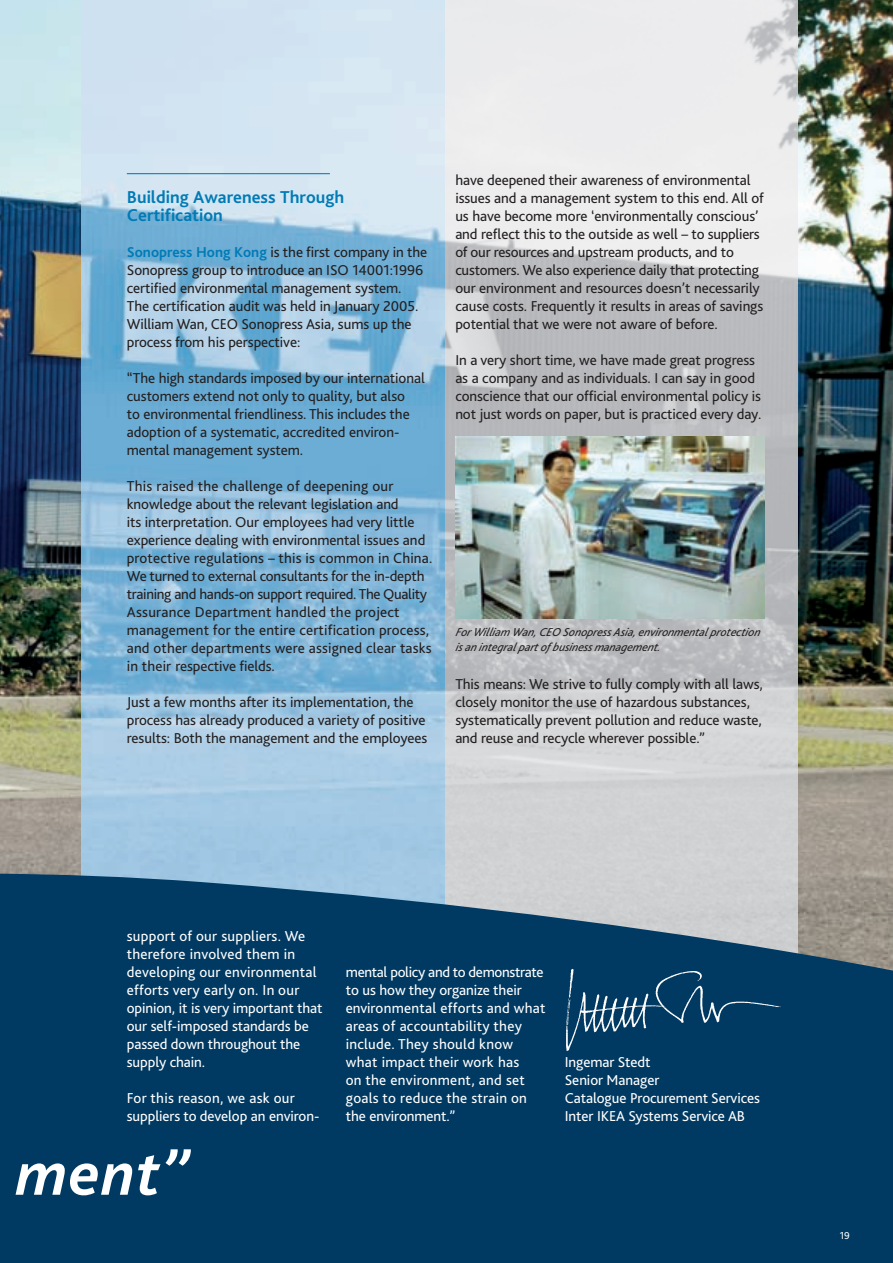
<style>
.page{position:relative;width:893px;height:1263px;background:#fff}
.page>*{position:absolute;margin:0;border:0;box-sizing:border-box;transform-origin:0 0}
.t1{font:italic 700 64.5px "Bliss 2";color:#fff}
.t2{font:700 18px/18px "Bliss 2";color:#007bb6}
.t3{font:15px/18px "Bliss 2";letter-spacing:-.005em;color:#231f20}
.t4{font:15px/18px "Bliss 2";letter-spacing:-.005em;color:#fff}
.t5{font:15px/18px "Bliss 2";letter-spacing:.015em;color:#fff}
.t6{font:italic 12px/15px "Bliss 2";color:#231f20}
.t7{font:10.5px "Bliss 2";color:#fff}
.s1{font-weight:700;color:#007bb6}
</style>
<div class="page">
<img style="left:0;top:0;width:893px;height:1263px">
<p class="t2" style="left:127px;top:189px;width:219px">Building Awareness Through<br>Certification</p>
<p class="t3" style="left:127px;top:244px;width:302px"><span class="s1">Sonopress Hong Kong</span> is the first company in the Sonopress group to introduce an ISO 14001:1996 certified environmental management system.<br>The certification audit was held in January 2005.<br>William Wan, CEO Sonopress Asia, sums up the process from his perspective:</p>
<p class="t3" style="left:127px;top:370px;width:300px">“The high standards imposed by our international customers extend not only to quality, but also<br>to environmental friendliness. This includes the adoption of a systematic, accredited environ&shy;mental management system.</p>
<p class="t3" style="left:127px;top:478px;width:307px">This raised the challenge of deepening our knowledge about the relevant legislation and<br>its interpretation. Our employees had very little experience dealing with environmental issues and protective regulations – this is common in China.<br>We turned to external consultants for the in-depth training and hands-on support required. The Quality Assurance Department handled the project management for the entire certification process, and other departments were assigned clear tasks in their respective fields.</p>
<p class="t3" style="left:127px;top:694px;width:302px">Just a few months after its implementation, the process has already produced a variety of positive results: Both the management and the employees</p>
<p class="t3" style="left:455px;top:172px;width:310px">have deepened their awareness of environmental issues and a management system to this end. All of us have become more ‘environmentally conscious’ and reflect this to the outside as well – to suppliers of our resources and upstream products, and to customers. We also experience daily that protecting our environment and resources doesn’t necessarily cause costs. Frequently it results in areas of savings potential that we were not aware of before.</p>
<p class="t3" style="left:455px;top:352px;width:308px">In a very short time, we have made great progress as a company and as individuals. I can say in good conscience that our official environmental policy is not just words on paper, but is practiced every day.</p>
<p class="t6" style="left:455px;top:626px;width:309px">ForWilliam Wan, CEO Sonop ressAsia, environmentalp rotection isan integralpartof businessmanagement.</p>
<p class="t3" style="left:455px;top:676px;width:309px">This means: We strive to fully comply with all laws, closely monitor the use of hazardous substances, systematically prevent pollution and reduce waste, and reuse and recycle wherever possible.”</p>
<p class="t4" style="left:127px;top:928px;width:197px">support of our suppliers. We therefore involved them in developing our environmental efforts very early on. In our opinion, it is very important that our self-imposed standards be passed down throughout the supply chain.</p>
<p class="t4" style="left:127px;top:1090px;width:194px">For this reason, we ask our suppliers to develop an environ-</p>
<h1 class="t1" style="left:16px;top:1148px;width:174px">ment”</h1>
<p class="t5" style="left:346px;top:964px;width:201px">mental policy and to demonstrate to us how they organize their environmental efforts and what areas of accountability they include. They should know what impact their work has<br>on the environment, and set goals to reduce the strain on the environment.”</p>
<p class="t4" style="left:565px;top:1054px;width:197px">Ingemar Stedt<br>Senior Manager<br>Catalogue Procurement Services<br>Inter IKEA Systems Service AB</p>
<p class="t7" style="left:840px;top:1232px;width:12px">19</p>
</div>
